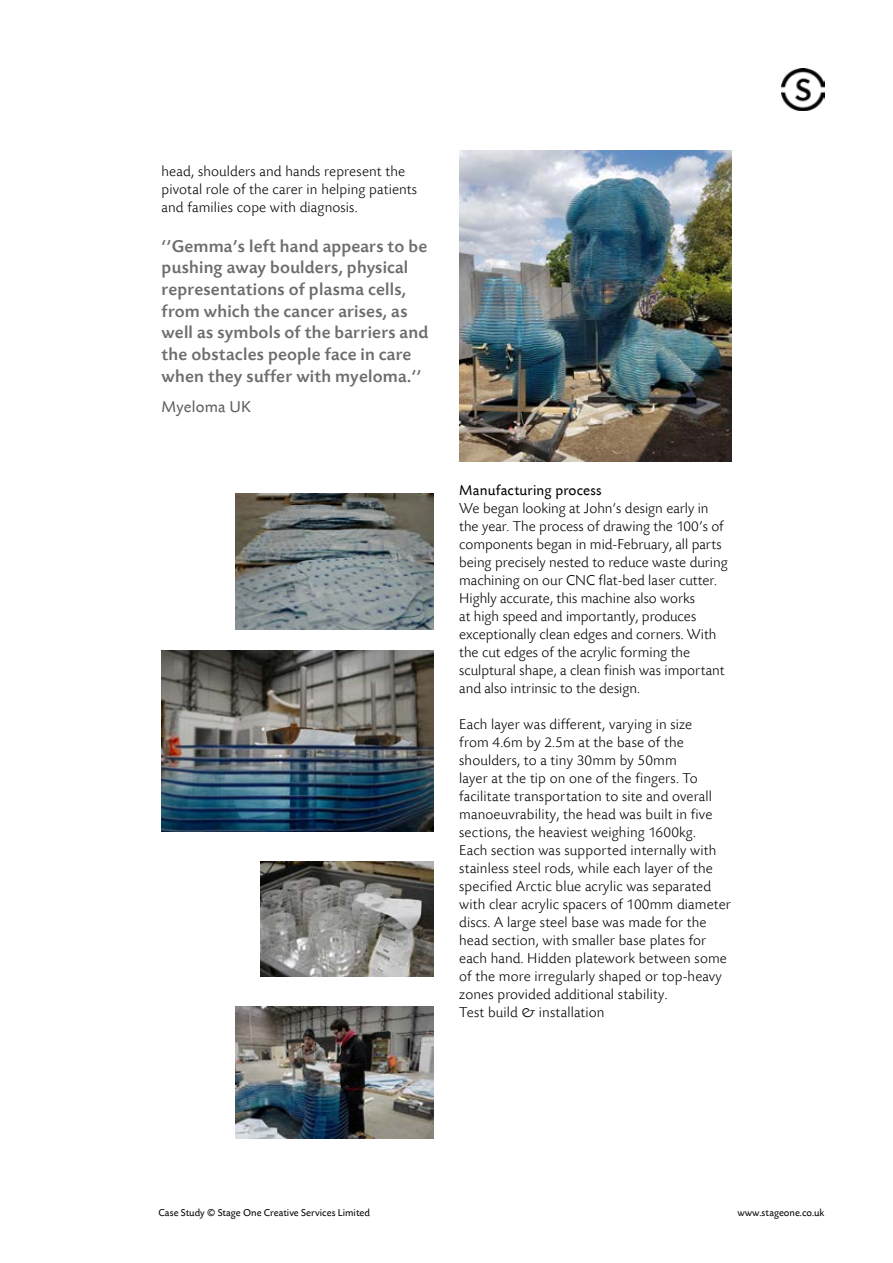
<style>
.page{position:relative;width:893px;height:1263px;background:#fff}
.page>*{position:absolute;margin:0;border:0;box-sizing:border-box;transform-origin:0 0}
.t1{font:500 18px/21.6px "Today Sans BEF";letter-spacing:.01em;color:#6d6d6c}
.t2{font:16.5px "Today Sans BEF";letter-spacing:.01em;color:#5f5e5e}
.t3{font:300 15px/18px "Today Sans BEF";letter-spacing:.01em;color:#000}
.t4{font:15px "Today Sans BEF";letter-spacing:.01em;color:#000}
.t5{font:10.5px "Today Sans BEF";color:#000}
</style>
<div class="page">
<img style="left:782px;top:68px;width:42px;height:43px">
<img style="left:459px;top:151px;width:272px;height:310px">
<img style="left:162px;top:650px;width:272px;height:182px">
<img style="left:235px;top:1006px;width:199px;height:132px">
<img style="left:261px;top:861px;width:173px;height:115px">
<img style="left:235px;top:493px;width:199px;height:136px">
<p class="t3" style="left:162px;top:163px;width:257px">head, shoulders and hands represent the pivotal role of the carer in helping patients and families cope with diagnosis.</p>
<p class="t1" style="left:162px;top:236px;width:268px">‘’Gemma’s left hand appears to be pushing away boulders, physical representations of plasma cells, from which the cancer arises, as well as symbols of the barriers and the obstacles people face in care when they suffer with myeloma.’’</p>
<p class="t2" style="left:162px;top:397px;width:91px">Myeloma UK</p>
<p class="t4" style="left:459px;top:482px;width:144px">Manufacturing process</p>
<p class="t3" style="left:459px;top:500px;width:270px">We began looking at John’s design early in the year. The process of drawing the 100’s of components began in mid-February, all parts being precisely nested to reduce waste during machining on our CNC flat-bed laser cutter.<br>Highly accurate, this machine also works<br>at high speed and importantly, produces exceptionally clean edges and corners. With the cut edges of the acrylic forming the sculptural shape, a clean finish was important and also intrinsic to the design.</p>
<p class="t3" style="left:459px;top:716px;width:273px">Each layer was different, varying in size<br>from 4.6m by 2.5m at the base of the shoulders, to a tiny 30mm by 50mm<br>layer at the tip on one of the fingers. To facilitate transportation to site and overall manoeuvrability, the head was built in five sections, the heaviest weighing 1600kg.<br>Each section was supported internally with stainless steel rods, while each layer of the specified Arctic blue acrylic was separated with clear acrylic spacers of 100mm diameter discs. A large steel base was made for the head section, with smaller base plates for each hand. Hidden platework between some of the more irregularly shaped or top-heavy zones provided additional stability.<br>Test build &amp; installation</p>
<p class="t5" style="left:158px;top:1207px;width:213px">Case Study © Stage One Creative Services Limited</p>
<p class="t5" style="left:737px;top:1207px;width:89px">www.stageone.co.uk</p>
</div>
